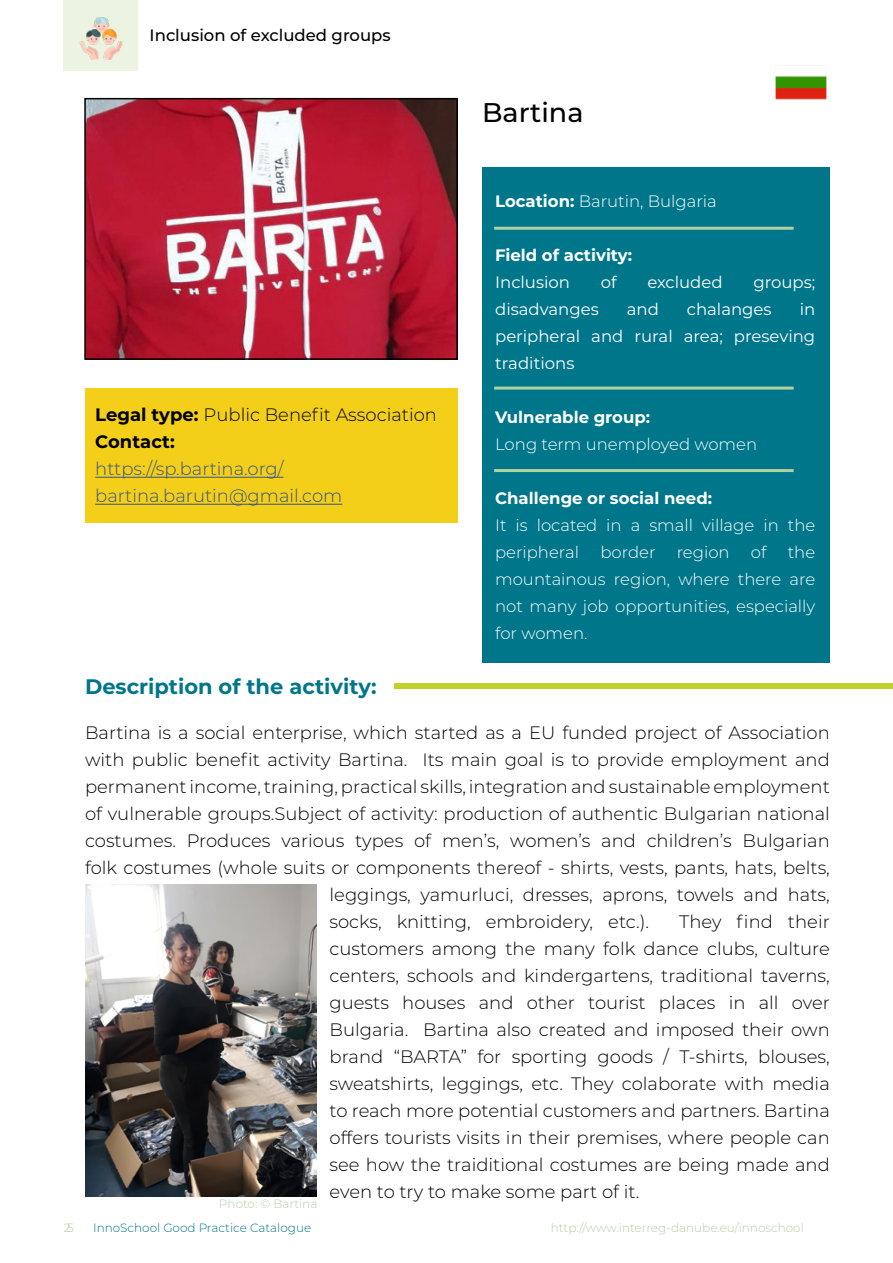
<style>
.page{position:relative;width:893px;height:1263px;background:#fff}
.page>*{position:absolute;margin:0;border:0;box-sizing:border-box;transform-origin:0 0}
.t1{font:500 27px "Montserrat";color:#000}
.t2{font:700 21px "Montserrat";color:#00768b}
.t3{font:300 18px/27px "Montserrat";color:#000;text-align:justify}
.t4{font:300 18px/27px "Montserrat";color:#395288}
.t5{font:300 16.5px/27px "Montserrat";color:#fff}
.t6{font:16.5px/27px "Montserrat";color:#fff;text-align:justify}
.t7{font:700 16.5px "Montserrat";color:#fff}
.t8{font:500 16.5px "Montserrat";color:#000}
.t9{font:300 12px "Montserrat";color:#b0d1a0}
.t10{font:300 12px "Montserrat";color:#00768b}
.s1{font-weight:700}
</style>
<div class="page">
<div style="left:482px;top:168px;width:347px;height:495px;background:#00768b"></div>
<div style="left:64px;top:0;width:74px;height:71px;background:#ecf3e0"></div>
<div style="left:85px;top:388px;width:372px;height:135px;background:#f3cf19"></div>
<div style="left:395px;top:682px;width:498px;height:6px;background:#c4d02d"></div>
<hr style="left:95px;top:477px;width:189px;height:1px;background:#395288">
<hr style="left:95px;top:504px;width:247px;height:1px;background:#395288">
<img style="left:87px;top:101px;width:368px;height:256px">
<div style="left:84px;top:98px;width:374px;height:262px;border:2px solid #000"></div>
<img style="left:80px;top:17px;width:42px;height:43px">
<hr style="left:494px;top:227px;width:300px;height:3px;background:#b0d1a0">
<hr style="left:494px;top:469px;width:300px;height:3px;background:#b0d1a0">
<img style="left:775px;top:75px;width:52px;height:25px">
<hr style="left:494px;top:387px;width:300px;height:3px;background:#b0d1a0">
<img style="left:85px;top:884px;width:232px;height:312px">
<p class="t8" style="left:150px;top:24px;width:243px">Inclusion of excluded groups</p>
<p class="t3" style="left:95px;top:401px;width:343px"><span class="s1">Legal type:</span> Public Benefit Association<br><span class="s1">Contact:</span></p>
<p class="t4" style="left:95px;top:455px;width:249px">https://sp.bartina.org/ bartina.barutin@gmail.com</p>
<p class="t2" style="left:85px;top:671px;width:293px">Description of the activity:</p>
<h1 class="t1" style="left:482px;top:93px;width:103px">Bartina</h1>
<p class="t5" style="left:495px;top:187px;width:223px"><span class="s1">Location:</span> Barutin, Bulgaria</p>
<p class="t7" style="left:495px;top:244px;width:139px">Field of activity:</p>
<p class="t6" style="left:495px;top:268px;width:76px">Inclusion</p>
<p class="t6" style="left:601px;top:268px;width:17px">of</p>
<p class="t6" style="left:647px;top:268px;width:77px">excluded</p>
<p class="t6" style="left:753px;top:268px;width:63px">groups;</p>
<p class="t6" style="left:495px;top:295px;width:105px">disadvanges</p>
<p class="t6" style="left:627px;top:295px;width:34px">and</p>
<p class="t6" style="left:687px;top:295px;width:86px">chalanges</p>
<p class="t6" style="left:495px;top:295px;width:322px;text-indent:304px">in peripheral and rural area; preseving traditions</p>
<p class="t7" style="left:495px;top:406px;width:156px">Vulnerable group:</p>
<p class="t5" style="left:495px;top:430px;width:264px">Long term unemployed women</p>
<p class="t7" style="left:495px;top:487px;width:218px">Challenge or social need:</p>
<p class="t5" style="left:495px;top:511px;width:322px">It is located in a small village in the peripheral</p>
<p class="t5" style="left:600px;top:538px;width:57px">border</p>
<p class="t5" style="left:677px;top:538px;width:55px">region</p>
<p class="t5" style="left:751px;top:538px;width:17px">of</p>
<p class="t5" style="left:495px;top:538px;width:322px;text-align:justify;text-indent:293px">the mountainous region, where there are not many job opportunities, especially for women.</p>
<p class="t3" style="left:85px;top:719px;width:746px">Bartina is a social enterprise, which started as a EU funded project of Association</p>
<p class="t3" style="left:85px;top:746px;width:746px">with public benefit activity Bartina. Its main goal is to provide employment and</p>
<p class="t3" style="left:85px;top:773px;width:746px">permanent income, training, practical skills, integration and sustainable employment</p>
<p class="t3" style="left:85px;top:800px;width:746px">of vulnerable groups.Subject of activity: production of authentic Bulgarian national</p>
<p class="t3" style="left:85px;top:827px;width:746px">costumes. Produces various types of men’s, women’s and children’s Bulgarian</p>
<p class="t3" style="left:85px;top:854px;width:746px">folk costumes (whole suits or components thereof - shirts, vests, pants, hats, belts,</p>
<p class="t3" style="left:330px;top:881px;width:502px">leggings, yamurluci, dresses, aprons, towels and hats,</p>
<p class="t3" style="left:330px;top:908px;width:321px">socks, knitting, embroidery, etc.).</p>
<p class="t3" style="left:330px;top:908px;width:502px;text-indent:350px">They find their customers among the many folk dance clubs, culture centers, schools and kindergartens, traditional taverns, guests houses and other tourist places in all over Bulgaria. Bartina also created and imposed their own brand “BARTA” for sporting goods / T-shirts, blouses, sweatshirts, leggings, etc. They colaborate with media to reach more potential customers and partners. Bartina offers tourists visits in their premises, where people can see how the traiditional costumes are being made and even to try to make some part of it.</p>
<p class="t9" style="left:219px;top:1196px;width:100px">Photo: © Bartina</p>
<p class="t9" style="left:64px;top:1219px;width:12px">25</p>
<p class="t10" style="left:93px;top:1219px;width:220px">InnoSchool Good Practice Catalogue</p>
<p class="t9" style="left:551px;top:1219px;width:254px">http://www.interreg-danube.eu/innoschool</p>
</div>
